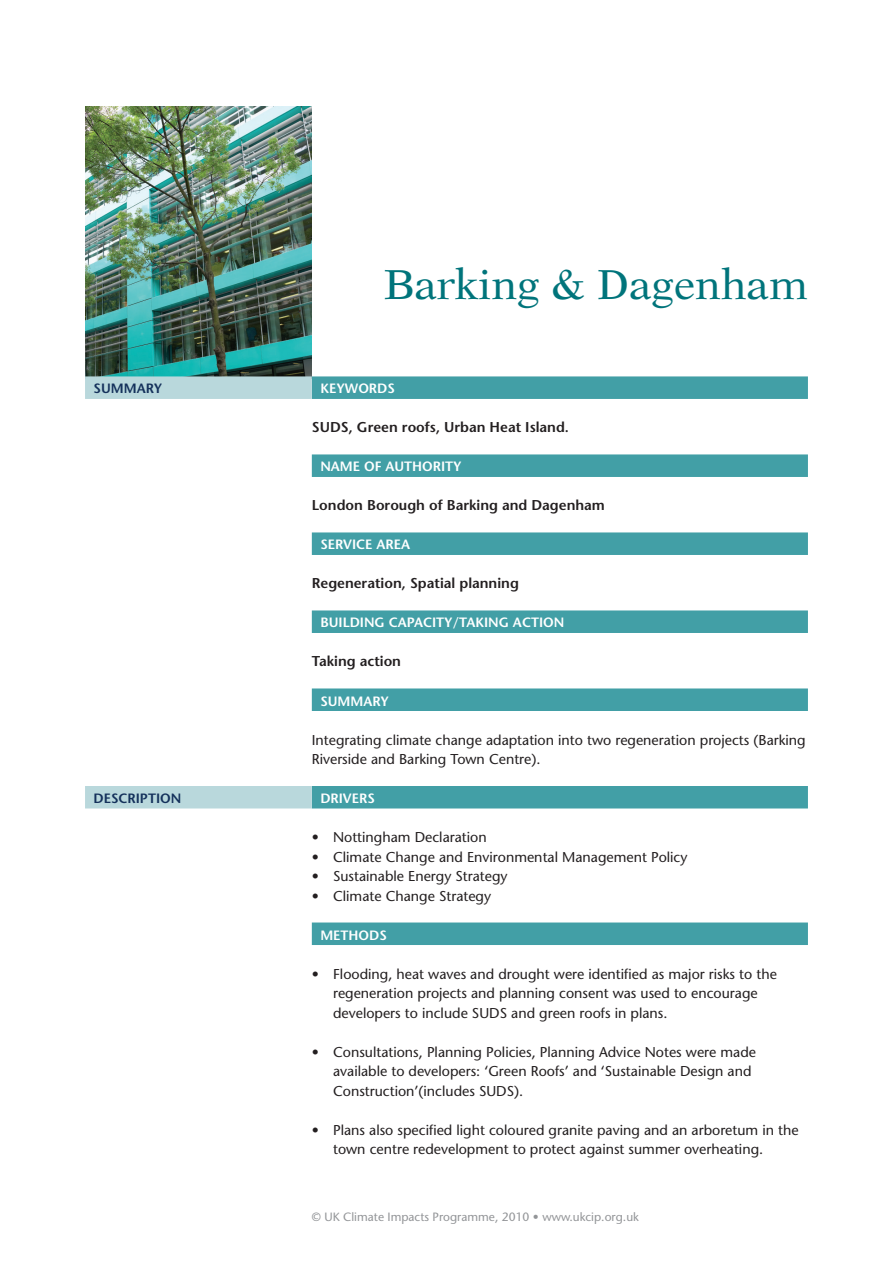
<style>
.page{position:relative;width:893px;height:1263px;background:#fff}
.page>*{position:absolute;margin:0;border:0;box-sizing:border-box;transform-origin:0 0}
.Heading{font:42px "New Aster";color:#00747b}
.bullets{font:14.25px/19.5px "Stone Sans";color:#231f20}
.bold{font:600 14.25px "Stone Sans";color:#231f20}
.bullets_no_space{font:14.25px "Stone Sans";color:#231f20}
.subhead_2{font:600 13.5px "Stone Sans";color:#fff}
.subhead_3{font:600 13.5px "Stone Sans";color:#14315b}
.t1{font:12px "Stone Sans";color:#939598}
</style>
<div class="page">
<img style="left:85px;top:106px;width:227px;height:270px">
<div style="left:312px;top:376px;width:496px;height:23px;background:#429fa6"></div>
<div style="left:312px;top:454px;width:496px;height:23px;background:#429fa6"></div>
<div style="left:312px;top:532px;width:496px;height:23px;background:#429fa6"></div>
<div style="left:312px;top:610px;width:496px;height:23px;background:#429fa6"></div>
<div style="left:312px;top:688px;width:496px;height:23px;background:#429fa6"></div>
<div style="left:312px;top:786px;width:496px;height:22px;background:#429fa6"></div>
<div style="left:312px;top:922px;width:496px;height:23px;background:#429fa6"></div>
<div style="left:85px;top:376px;width:227px;height:23px;background:#b9d8dc"></div>
<div style="left:85px;top:786px;width:227px;height:22px;background:#b9d8dc"></div>
<p class="subhead_3" style="left:94px;top:380px;width:70px">SUMMARY</p>
<p class="subhead_3" style="left:94px;top:790px;width:89px">DESCRIPTION</p>
<p class="Heading" style="left:384px;top:260px;width:425px">Barking &amp; Dagenham</p>
<p class="subhead_2" style="left:320px;top:380px;width:76px">KEYWORDS</p>
<p class="bold" style="left:312px;top:419px;width:259px">SUDS, Green roofs, Urban Heat Island.</p>
<p class="subhead_2" style="left:320px;top:458px;width:143px">NAME OF AUTHORITY</p>
<p class="bold" style="left:312px;top:497px;width:295px">London Borough of Barking and Dagenham</p>
<p class="subhead_2" style="left:320px;top:536px;width:91px">SERVICE AREA</p>
<p class="bold" style="left:312px;top:575px;width:209px">Regeneration, Spatial planning</p>
<p class="subhead_2" style="left:320px;top:614px;width:246px">BUILDING CAPACITY/TAKING ACTION</p>
<p class="bold" style="left:312px;top:653px;width:91px">Taking action</p>
<p class="subhead_2" style="left:320px;top:692px;width:70px">SUMMARY</p>
<p class="bullets" style="left:312px;top:730px;width:495px">Integrating climate change adaptation into two regeneration projects (Barking<br>Riverside and Barking Town Centre).</p>
<p class="subhead_2" style="left:320px;top:790px;width:56px">DRIVERS</p>
<p class="bullets_no_space" style="left:312px;top:828px;width:176px">• Nottingham Declaration</p>
<p class="bullets_no_space" style="left:312px;top:848px;width:377px">• Climate Change and Environmental Management Policy</p>
<p class="bullets_no_space" style="left:312px;top:867px;width:197px">• Sustainable Energy Strategy</p>
<p class="bullets" style="left:312px;top:886px;width:181px">• Climate Change Strategy</p>
<p class="subhead_2" style="left:320px;top:926px;width:68px">METHODS</p>
<p class="bullets" style="left:333px;top:964px;width:445px;text-indent:-21px">• Flooding, heat waves and drought were identified as major risks to the regeneration projects and planning consent was used to encourage developers to include SUDS and green roofs in plans.</p>
<p class="bullets" style="left:333px;top:1042px;width:424px;text-indent:-21px">• Consultations, Planning Policies, Planning Advice Notes were made available to developers: ‘Green Roofs’ and ‘Sustainable Design and<br>Construction’(includes SUDS).</p>
<p class="bullets" style="left:333px;top:1120px;width:467px;text-indent:-21px">• Plans also specified light coloured granite paving and an arboretum in the town centre redevelopment to protect against summer overheating.</p>
<p class="t1" style="left:312px;top:1210px;width:329px">© UK Climate Impacts Programme, 2010 • www.ukcip.org.uk</p>
</div>
